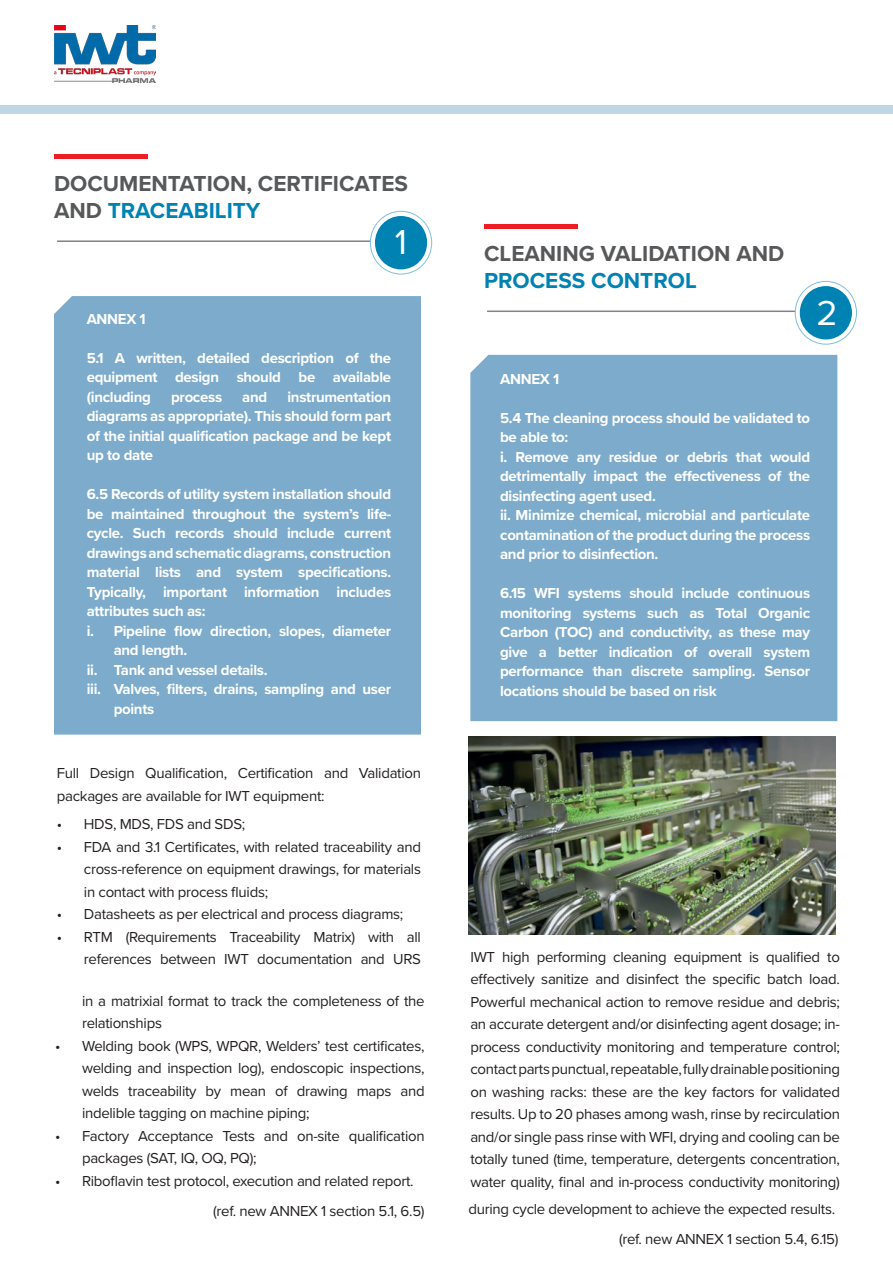
<style>
.page{position:relative;width:893px;height:1263px;background:#fff}
.page>*{position:absolute;margin:0;border:0;box-sizing:border-box;transform-origin:0 0}
.t1{font:36px "Proxima Nova";color:#fff}
.t2{font:700 22.5px/27px "Proxima Nova";color:#57585a}
.t3{font:15px/22.5px "Proxima Nova";letter-spacing:-.02em;color:#231f20}
.t4{font:700 15px/19.5px "Proxima Nova";letter-spacing:-.02em;color:#fff;text-align:justify}
.s1{color:#0082b3}
</style>
<div class="page">
<div style="left:470px;top:355px;width:367px;height:366px;background:#7dabcc"></div>
<div style="left:54px;top:296px;width:367px;height:439px;background:#7dabcc"></div>
<hr style="left:54px;top:154px;width:93px;height:4px;background:#ee1d23">
<hr style="left:57px;top:240px;width:336px;height:2px;background:#808285">
<svg style="left:370px;top:211px;width:62px;height:63px"></svg>
<div style="left:370px;top:211px;width:62px;height:64px;border:1px solid #80c1d9;border-radius:50%"></div>
<div style="left:375px;top:216px;width:52px;height:53px;background:#0082b3;border-radius:50%"></div>
<div style="left:0;top:105px;width:893px;height:9px;background:#bfd6e4"></div>
<div style="left:484px;top:224px;width:93px;height:5px;background:#ee1d23"></div>
<hr style="left:487px;top:311px;width:336px;height:1px;background:#808285">
<svg style="left:795px;top:281px;width:61px;height:63px"></svg>
<div style="left:795px;top:281px;width:62px;height:64px;border:1px solid #80c1d9;border-radius:50%"></div>
<div style="left:800px;top:286px;width:52px;height:53px;background:#0082b3;border-radius:50%"></div>
<img style="left:54px;top:25px;width:101px;height:58px">
<img style="left:469px;top:736px;width:367px;height:198px">
<p class="t2" style="left:54px;top:169px;width:356px">DOCUMENTATION, CERTIFICATES<br>AND <span class="s1">TRACEABILITY</span></p>
<p class="t1" style="left:395px;top:216px;width:14px">1</p>
<p class="t4" style="left:87px;top:309px;width:61px">ANNEX 1</p>
<p class="t4" style="left:87px;top:348px;width:306px">5.1 A written, detailed description of the equipment design should be available (including</p>
<p class="t4" style="left:87px;top:387px;width:306px;text-indent:201px">instrumentation diagrams as appropriate). This should form part of the initial qualification package and be kept up to date</p>
<p class="t4" style="left:87px;top:484px;width:306px">6.5 Records of utility system installation should be maintained throughout the system’s life&shy;cycle. Such records should include current drawings and schematic diagrams, construction material lists and system specifications.<br>Typically, important information includes attributes such as:</p>
<p class="t4" style="left:114px;top:621px;width:279px;text-indent:-27px">i. Pipeline flow direction, slopes, diameter and length.</p>
<p class="t4" style="left:87px;top:660px;width:182px">ii. Tank and vessel details.</p>
<p class="t4" style="left:114px;top:679px;width:279px;text-indent:-27px">iii. Valves, filters, drains, sampling and user points</p>
<p class="t4" style="left:171px;top:387px;width:53px">process</p>
<p class="t4" style="left:242px;top:387px;width:27px">and</p>
<p class="t3" style="left:57px;top:761px;width:366px">Full Design Qualification, Certification and Validation packages are available for IWT equipment:</p>
<p class="t3" style="left:57px;top:812px;width:190px">• HDS, MDS, FDS and SDS;</p>
<p class="t3" style="left:84px;top:835px;width:339px;text-align:justify;text-indent:-27px">• FDA and 3.1 Certificates, with related traceability and cross-reference on equipment drawings, for materials in contact with process fluids;</p>
<p class="t3" style="left:57px;top:902px;width:348px">• Datasheets as per electrical and process diagrams;</p>
<p class="t3" style="left:57px;top:925px;width:366px;text-align:right">• RTM (Requirements Traceability Matrix) with all references between IWT documentation and URS</p>
<p class="t3" style="left:82px;top:989px;width:344px">in a matrixial format to track the completeness of the relationships</p>
<p class="t3" style="left:82px;top:1034px;width:344px;text-align:justify;text-indent:-27px">• Welding book (WPS, WPQR, Welders’ test certificates, welding and inspection log), endoscopic inspections, welds traceability by mean of drawing maps and indelible tagging on machine piping;</p>
<p class="t3" style="left:82px;top:1124px;width:344px;text-indent:-27px">• Factory Acceptance Tests and on-site qualification packages (SAT, IQ, OQ, PQ);</p>
<p class="t3" style="left:55px;top:1169px;width:360px">• Riboflavin test protocol, execution and related report.</p>
<p class="t3" style="left:213px;top:1199px;width:213px">(ref. new ANNEX 1 section 5.1, 6.5)</p>
<p class="t2" style="left:484px;top:239px;width:302px">CLEANING VALIDATION AND<br><span class="s1">PROCESS CONTROL</span></p>
<p class="t1" style="left:816px;top:286px;width:23px">2</p>
<p class="t4" style="left:500px;top:369px;width:61px">ANNEX 1</p>
<p class="t4" style="left:500px;top:408px;width:312px">5.4 The cleaning process should be validated to be able to:</p>
<p class="t4" style="left:500px;top:447px;width:312px">i. Remove any residue or debris that would detrimentally impact the effectiveness of the disinfecting agent used.</p>
<p class="t4" style="left:500px;top:505px;width:312px">ii. Minimize chemical, microbial and particulate contamination of the product during the process and prior to disinfection.</p>
<p class="t4" style="left:500px;top:583px;width:312px">6.15 WFI systems should include continuous monitoring systems such as Total Organic Carbon (TOC) and conductivity, as these may give a better indication of overall system performance than discrete sampling. Sensor locations should be based on risk</p>
<p class="t3" style="left:470px;top:945px;width:371px;text-align:justify">IWT high performing cleaning equipment is qualified to effectively sanitize and disinfect the specific batch load.<br>Powerful mechanical action to remove residue and debris; an accurate detergent and/or disinfecting agent dosage; in&shy;process conductivity monitoring and temperature control; contact parts punctual, repeatable, fully drainable positioning on washing racks: these are the key factors for validated results. Up to 20 phases among wash, rinse by recirculation and/or single pass rinse with WFI, drying and cooling can be totally tuned (time, temperature, detergents concentration, water quality, final and in-process conductivity monitoring)</p>
<p class="t3" style="left:469px;top:1193px;width:371px;line-height:30px;text-align:right">during cycle development to achieve the expected results. (ref. new ANNEX 1 section 5.4, 6.15)</p>
</div>
